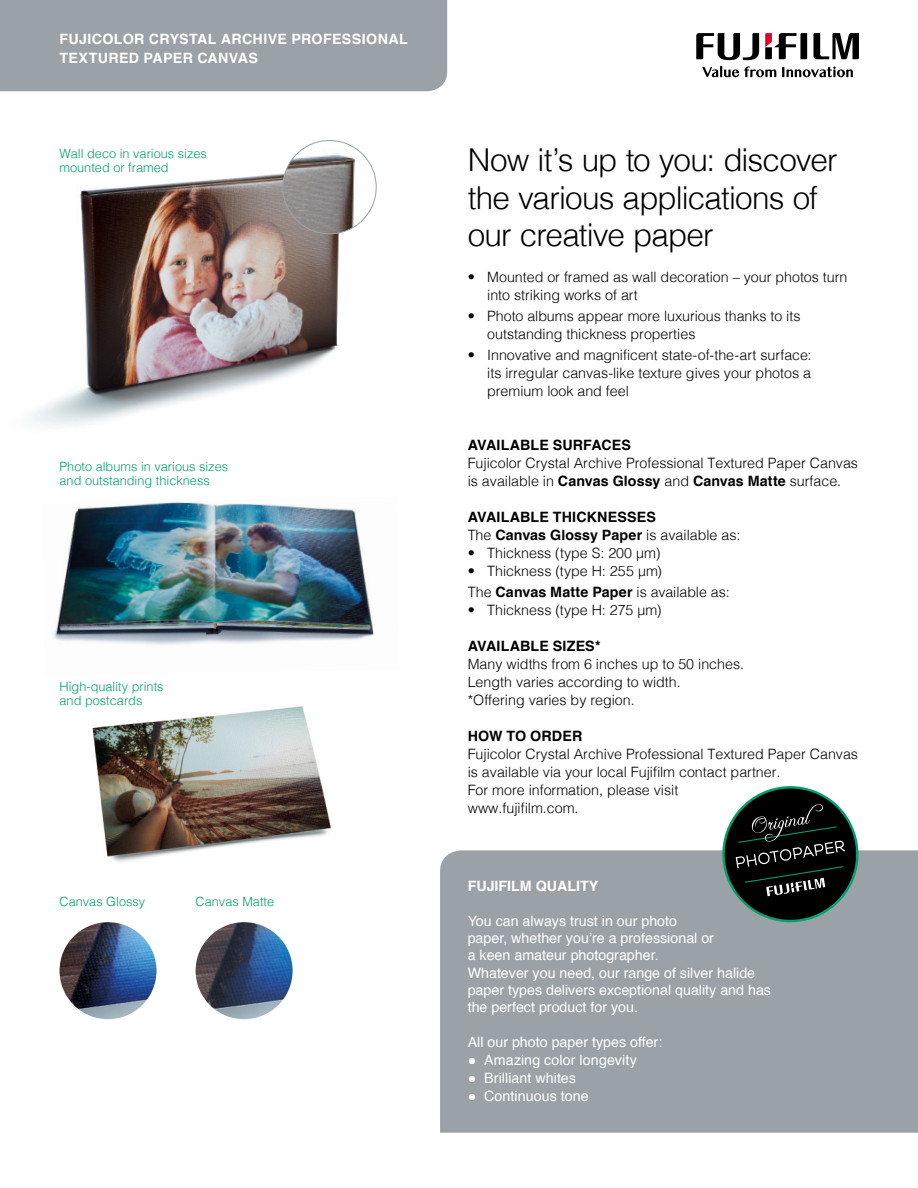
<style>
.page{position:relative;width:918px;height:1188px;background:#fff}
.page>*{position:absolute;margin:0;border:0;box-sizing:border-box;transform-origin:0 0}
.Headline_back{font:300 31.5px/37.5px "Helvetica";letter-spacing:-.025em;color:#000}
.copy_backside{font:300 14.25px/18px "Helvetica";color:#000}
.copy_in_box{font:14.25px/17.2px "Helvetica";color:#fff}
.subline{font:700 14.25px "Helvetica";letter-spacing:.01em;color:#000}
.Headline_in_box{font:700 14.25px/19.5px "Helvetica";letter-spacing:.02em;color:#fff}
.Headline_in_box-2{font:700 14.25px "Helvetica";color:#fff}
.t1{font:300 12.75px/14.2px "Helvetica";color:#009f6f}
.s1{font-weight:700}
</style>
<div class="page">
<svg style="left:813px;top:33px;width:46px;height:26px"></svg>
<svg style="left:696px;top:33px;width:63px;height:27px"></svg>
<svg style="left:765px;top:33px;width:42px;height:26px"></svg>
<svg style="left:702px;top:66px;width:74px;height:11px"></svg>
<svg style="left:782px;top:67px;width:71px;height:10px"></svg>
<div style="left:0;top:0;width:448px;height:92px;background:#9aa2a7"></div>
<div style="left:440px;top:850px;width:478px;height:283px;background:#9aa2a7"></div>
<img style="left:92px;top:706px;width:239px;height:156px">
<img style="left:53px;top:502px;width:321px;height:143px">
<img style="left:33px;top:166px;width:316px;height:259px">
<img style="left:283px;top:141px;width:93px;height:93px;border-radius:47px">
<img style="left:196px;top:922px;width:97px;height:97px;border-radius:49px">
<img style="left:60px;top:922px;width:97px;height:97px;border-radius:49px">
<svg style="left:719px;top:786px;width:143px;height:140px;background:#404b49"></svg>
<p class="Headline_in_box" style="left:60px;top:29px;width:350px">FUJICOLOR CRYSTAL ARCHIVE PROFESSIONAL<br>TEXTURED PAPER CANVAS</p>
<p class="t1" style="left:60px;top:145px;width:149px">Wall deco in various sizes mounted or framed</p>
<p class="t1" style="left:60px;top:459px;width:170px">Photo albums in various sizes and outstanding thickness</p>
<p class="t1" style="left:60px;top:678px;width:106px">High-quality prints and postcards</p>
<p class="t1" style="left:60px;top:894px;width:87px">Canvas Glossy</p>
<p class="t1" style="left:196px;top:894px;width:80px">Canvas Matte</p>
<p class="Headline_back" style="left:468px;top:139px;width:371px">Now it’s up to you: discover the various applications of our creative paper</p>
<p class="copy_backside" style="left:487px;top:267px;width:362px;text-indent:-19px">• Mounted or framed as wall decoration – your photos turn into striking works of art</p>
<p class="copy_backside" style="left:468px;top:306px;width:334px">• Photo albums appear more luxurious thanks to its</p>
<p class="copy_backside" style="left:487px;top:324px;width:210px">outstanding thickness properties</p>
<p class="copy_backside" style="left:468px;top:345px;width:345px">• Innovative and magnificent state-of-the-art surface:</p>
<p class="copy_backside" style="left:487px;top:363px;width:325px">its irregular canvas-like texture gives your photos a premium look and feel</p>
<p class="subline" style="left:468px;top:434px;width:165px">AVAILABLE SURFACES</p>
<p class="copy_backside" style="left:468px;top:453px;width:392px">Fujicolor Crystal Archive Professional Textured Paper Canvas is available in <span class="s1">Canvas Glossy</span> and <span class="s1">Canvas Matte</span> surface.</p>
<p class="subline" style="left:468px;top:506px;width:190px">AVAILABLE THICKNESSES</p>
<p class="copy_backside" style="left:468px;top:525px;width:274px">The <span class="s1">Canvas Glossy Paper</span> is available as:</p>
<p class="copy_backside" style="left:468px;top:543px;width:194px">• Thickness (type S: 200 µm)</p>
<p class="copy_backside" style="left:468px;top:561px;width:196px">• Thickness (type H: 255 µm)</p>
<p class="copy_backside" style="left:468px;top:582px;width:263px">The <span class="s1">Canvas Matte Paper</span> is available as:</p>
<p class="copy_backside" style="left:468px;top:600px;width:195px">• Thickness (type H: 275 µm)</p>
<p class="subline" style="left:468px;top:635px;width:134px">AVAILABLE SIZES*</p>
<p class="copy_backside" style="left:468px;top:654px;width:278px">Many widths from 6 inches up to 50 inches.</p>
<p class="copy_backside" style="left:468px;top:672px;width:215px">Length varies according to width.</p>
<p class="copy_backside" style="left:468px;top:690px;width:169px">*Offering varies by region.</p>
<p class="subline" style="left:468px;top:725px;width:116px">HOW TO ORDER</p>
<p class="copy_backside" style="left:468px;top:744px;width:392px">Fujicolor Crystal Archive Professional Textured Paper Canvas is available via your local Fujifilm contact partner.<br>For more information, please visit<br>www.fujifilm.com.</p>
<p class="Headline_in_box-2" style="left:468px;top:875px;width:132px">FUJIFILM QUALITY</p>
<p class="copy_in_box" style="left:468px;top:913px;width:305px">You can always trust in our photo<br>paper, whether you’re a professional or<br>a keen amateur photographer.<br>Whatever you need, our range of silver halide paper types delivers exceptional quality and has the perfect product for you.</p>
<p class="copy_in_box" style="left:468px;top:1033px;width:196px">All our photo paper types offer:</p>
<p class="copy_in_box" style="left:468px;top:1051px;width:171px">● Amazing color longevity</p>
<p class="copy_in_box" style="left:468px;top:1069px;width:110px">● Brilliant whites</p>
<p class="copy_in_box" style="left:468px;top:1087px;width:123px">● Continuous tone</p>
</div>
